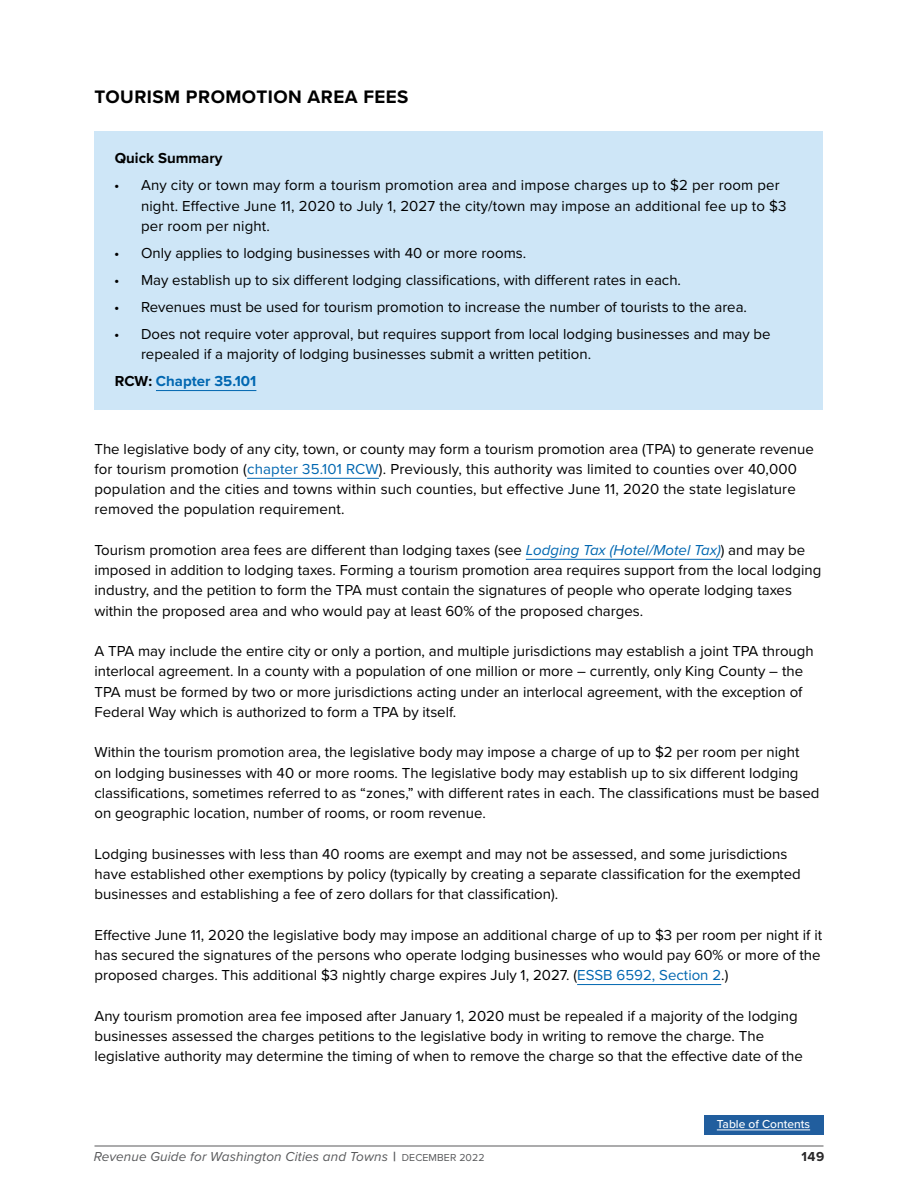
<style>
.page{position:relative;width:918px;height:1188px;background:#fff}
.page>*{position:absolute;margin:0;border:0;box-sizing:border-box;transform-origin:0 0}
.t1{font:700 18.75px "Proxima Nova";letter-spacing:.025em;color:#000}
.Body_Text{font:15px/20.2px "Proxima Nova";color:#000}
.Quick_Summary{font:700 15px "Proxima Nova";color:#0067b1}
.Quick_Summary-2{font:700 15px "Proxima Nova";color:#000}
.t2{font:italic 13.5px "Proxima Nova";letter-spacing:.01em;color:#58595b}
.t3{font:700 13.5px "Proxima Nova";color:#292829}
.t4{font:500 12px "Proxima Nova";color:#fff}
.s1{color:#000}
.s2{color:#0067b1}
.s3{font-style:italic;color:#0067b1}
.s4{font-weight:700;font-style:normal}
.s5{font-style:normal;font-size:10.5px}
</style>
<div class="page">
<hr style="left:94px;top:1146px;width:730px;height:1px;background:#58595b">
<div style="left:704px;top:1115px;width:120px;height:20px;background:#215e9e"></div>
<hr style="left:717px;top:1130px;width:93px;height:1px;background:#fff">
<div style="left:94px;top:131px;width:730px;height:56px;background:#cee6f7"></div>
<div style="left:94px;top:158px;width:730px;height:96px;background:#cee6f7"></div>
<div style="left:94px;top:253px;width:730px;height:55px;background:#cee6f7"></div>
<div style="left:94px;top:307px;width:730px;height:75px;background:#cee6f7"></div>
<div style="left:94px;top:354px;width:730px;height:55px;background:#cee6f7"></div>
<hr style="left:156px;top:390px;width:100px;height:1px;background:#0067b1">
<hr style="left:247px;top:478px;width:132px;height:1px;background:#0067b1">
<hr style="left:526px;top:559px;width:195px;height:1px;background:#0067b1">
<hr style="left:577px;top:984px;width:144px;height:1px;background:#0067b1">
<h2 class="t1" style="left:94px;top:82px;width:316px">TOURISM PROMOTION AREA FEES</h2>
<p class="Quick_Summary-2" style="left:115px;top:147px;width:109px">Quick Summary</p>
<p class="Body_Text" style="left:141px;top:175px;width:647px;text-indent:-27px">• Any city or town may form a tourism promotion area and impose charges up to $2 per room per night. Effective June 11, 2020 to July 1, 2027 the city/town may impose an additional fee up to $3 per room per night.</p>
<p class="Body_Text" style="left:114px;top:242px;width:414px">• Only applies to lodging businesses with 40 or more rooms.</p>
<p class="Body_Text" style="left:114px;top:269px;width:569px">• May establish up to six different lodging classifications, with different rates in each.</p>
<p class="Body_Text" style="left:114px;top:296px;width:635px">• Revenues must be used for tourism promotion to increase the number of tourists to the area.</p>
<p class="Body_Text" style="left:141px;top:323px;width:631px;text-indent:-27px">• Does not require voter approval, but requires support from local lodging businesses and may be repealed if a majority of lodging businesses submit a written petition.</p>
<p class="Quick_Summary" style="left:115px;top:370px;width:143px"><span class="s1">RCW:</span> Chapter 35.101</p>
<p class="Body_Text" style="left:94px;top:438px;width:721px">The legislative body of any city, town, or county may form a tourism promotion area (TPA) to generate revenue for tourism promotion (<span class="s2">chapter 35.101 RCW</span>). Previously, this authority was limited to counties over 40,000 population and the cities and towns within such counties, but effective June 11, 2020 the state legislature removed the population requirement.</p>
<p class="Body_Text" style="left:94px;top:539px;width:728px">Tourism promotion area fees are different than lodging taxes (see <span class="s3">Lodging Tax (Hotel/Motel Tax)</span>) and may be imposed in addition to lodging taxes. Forming a tourism promotion area requires support from the local lodging industry, and the petition to form the TPA must contain the signatures of people who operate lodging taxes within the proposed area and who would pay at least 60% of the proposed charges.</p>
<p class="Body_Text" style="left:94px;top:640px;width:721px">A TPA may include the entire city or only a portion, and multiple jurisdictions may establish a joint TPA through interlocal agreement. In a county with a population of one million or more – currently, only King County – the TPA must be formed by two or more jurisdictions acting under an interlocal agreement, with the exception of Federal Way which is authorized to form a TPA by itself.</p>
<p class="Body_Text" style="left:94px;top:742px;width:727px">Within the tourism promotion area, the legislative body may impose a charge of up to $2 per room per night on lodging businesses with 40 or more rooms. The legislative body may establish up to six different lodging classifications, sometimes referred to as “zones,” with different rates in each. The classifications must be based on geographic location, number of rooms, or room revenue.</p>
<p class="Body_Text" style="left:94px;top:843px;width:708px">Lodging businesses with less than 40 rooms are exempt and may not be assessed, and some jurisdictions have established other exemptions by policy (typically by creating a separate classification for the exempted businesses and establishing a fee of zero dollars for that classification).</p>
<p class="Body_Text" style="left:94px;top:924px;width:729px;text-align:justify">Effective June 11, 2020 the legislative body may impose an additional charge of up to $3 per room per night if it has secured the signatures of the persons who operate lodging businesses who would pay 60% or more of the proposed charges. This additional $3 nightly charge expires July 1, 2027. (<span class="s2">ESSB 6592, Section 2</span>.)</p>
<p class="Body_Text" style="left:94px;top:1005px;width:710px">Any tourism promotion area fee imposed after January 1, 2020 must be repealed if a majority of the lodging businesses assessed the charges petitions to the legislative body in writing to remove the charge. The legislative authority may determine the timing of when to remove the charge so that the effective date of the</p>
<p class="t4" style="left:717px;top:1115px;width:95px">Table of Contents</p>
<p class="t2" style="left:94px;top:1146px;width:392px">Revenue Guide for Washington Cities and Towns <span class="s4">|</span> <span class="s5">DECEMBER 2022</span></p>
<p class="t3" style="left:802px;top:1147px;width:24px">149</p>
</div>
